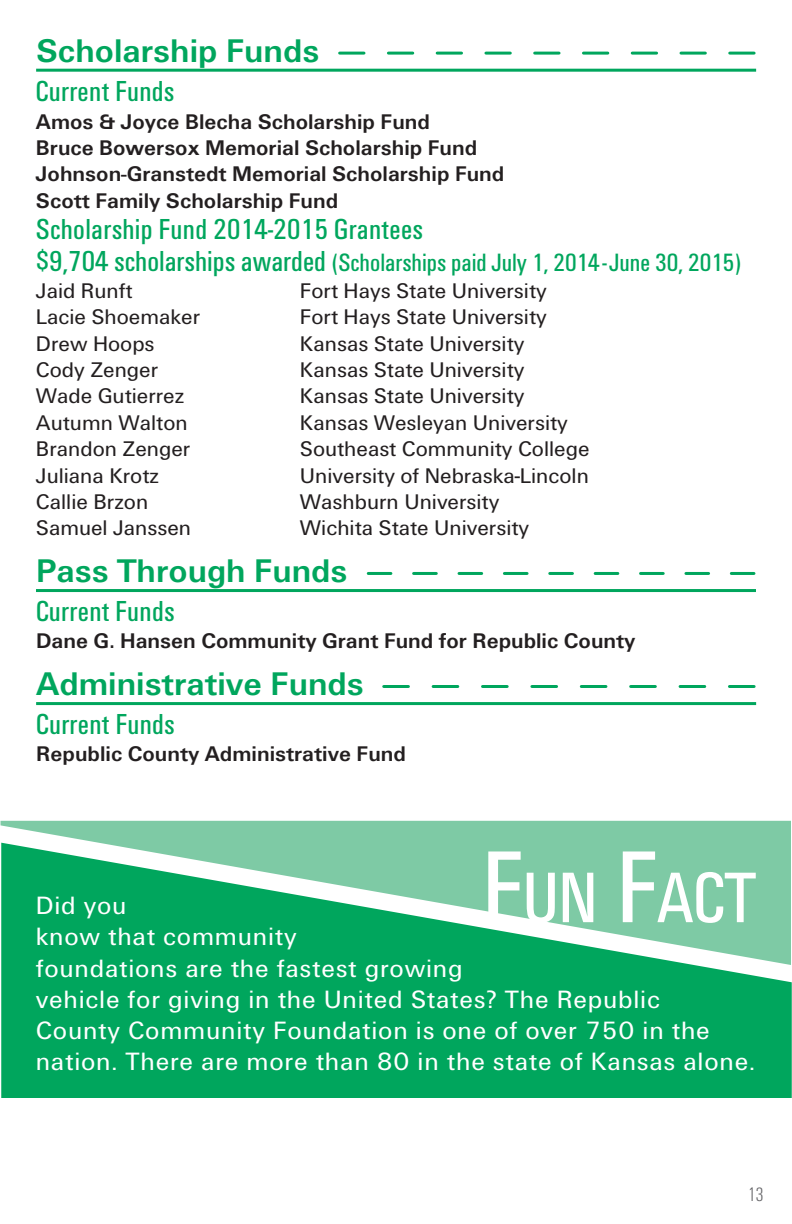
<style>
.page{position:relative;width:792px;height:1224px;background:#fff}
.page>*{position:absolute;margin:0;border:0;box-sizing:border-box;transform-origin:0 0}
.t1{font:74.2px "AHJ Unitus Cond";color:#fff}
.t2{font:700 34px "AHJ Unitus";color:#00a65d}
.t3{font:30px "AHJ Unitus Cond";letter-spacing:.01em;color:#00a65d}
.t4{font:26px/31.2px "AHJ Unitus";letter-spacing:.03em;color:#fff}
.t5{font:26px "AHJ Unitus Cond";color:#00a65d}
.t6{font:22px "AHJ Unitus";color:#231f20}
.t7{font:700 22px "AHJ Unitus";color:#231f20}
.t8{font:300 20px "AHJ Unitus Cond LH";color:#636366}
.s1{font-size:30px}
.s2{font-size:106px}
</style>
<div class="page">
<svg style="left:368px;top:572px;width:386px;height:3px"></svg>
<hr style="left:36px;top:589px;width:720px;height:3px;background:#00a65d">
<svg style="left:384px;top:685px;width:370px;height:3px"></svg>
<hr style="left:36px;top:702px;width:720px;height:3px;background:#00a65d">
<svg style="left:340px;top:52px;width:414px;height:3px"></svg>
<hr style="left:36px;top:69px;width:720px;height:3px;background:#00a65d">
<div style="left:1px;top:821px;width:790px;height:22px;background:#7ecaa5"></div>
<svg style="left:1px;top:843px;width:791px;height:255px;background:#2ab376"></svg>
<p class="t2" style="left:36px;top:31px;width:285px">Scholarship Funds</p>
<p class="t3" style="left:36px;top:75px;width:140px">Current Funds</p>
<p class="t7" style="left:36px;top:109px;width:396px">Amos &amp; Joyce Blecha Scholarship Fund</p>
<p class="t7" style="left:36px;top:135px;width:443px">Bruce Bowersox Memorial Scholarship Fund</p>
<p class="t7" style="left:36px;top:162px;width:470px">Johnson-Granstedt Memorial Scholarship Fund</p>
<p class="t7" style="left:36px;top:188px;width:304px">Scott Family Scholarship Fund</p>
<p class="t3" style="left:36px;top:213px;width:389px">Scholarship Fund 2014-2015 Grantees</p>
<p class="t5" style="left:36px;top:248px;width:707px"><span class="s1">$9,704 scholarships awarded</span> (Scholarships paid July 1, 2014-June 30, 2015)</p>
<p class="t6" style="left:36px;top:278px;width:98px">Jaid Runft</p>
<p class="t6" style="left:300px;top:278px;width:248px">Fort Hays State University</p>
<p class="t6" style="left:36px;top:305px;width:166px">Lacie Shoemaker</p>
<p class="t6" style="left:300px;top:305px;width:248px">Fort Hays State University</p>
<p class="t6" style="left:36px;top:331px;width:120px">Drew Hoops</p>
<p class="t6" style="left:300px;top:331px;width:226px">Kansas State University</p>
<p class="t6" style="left:36px;top:357px;width:124px">Cody Zenger</p>
<p class="t6" style="left:300px;top:357px;width:226px">Kansas State University</p>
<p class="t6" style="left:36px;top:384px;width:150px">Wade Gutierrez</p>
<p class="t6" style="left:300px;top:384px;width:226px">Kansas State University</p>
<p class="t6" style="left:36px;top:410px;width:153px">Autumn Walton</p>
<p class="t6" style="left:300px;top:410px;width:269px">Kansas Wesleyan University</p>
<p class="t6" style="left:36px;top:437px;width:156px">Brandon Zenger</p>
<p class="t6" style="left:300px;top:437px;width:291px">Southeast Community College</p>
<p class="t6" style="left:36px;top:463px;width:125px">Juliana Krotz</p>
<p class="t6" style="left:300px;top:463px;width:290px">University of Nebraska-Lincoln</p>
<p class="t6" style="left:36px;top:489px;width:114px">Callie Brzon</p>
<p class="t6" style="left:300px;top:489px;width:201px">Washburn University</p>
<p class="t6" style="left:36px;top:516px;width:157px">Samuel Janssen</p>
<p class="t6" style="left:300px;top:516px;width:231px">Wichita State University</p>
<p class="t2" style="left:36px;top:552px;width:313px">Pass Through Funds</p>
<p class="t3" style="left:36px;top:594px;width:140px">Current Funds</p>
<p class="t7" style="left:36px;top:628px;width:601px">Dane G. Hansen Community Grant Fund for Republic County</p>
<p class="t2" style="left:36px;top:665px;width:329px">Administrative Funds</p>
<p class="t3" style="left:36px;top:707px;width:140px">Current Funds</p>
<p class="t7" style="left:36px;top:742px;width:371px">Republic County Administrative Fund</p>
<p class="t1" style="left:483px;top:856px;width:275px"><span class="s2">F</span>UN <span class="s2">F</span>ACT</p>
<p class="t4" style="left:36px;top:890px;width:721px">Did you<br>know that community<br>foundations are the fastest growing<br>vehicle for giving in the United States? The Republic<br>County Community Foundation is one of over 750 in the nation. There are more than 80 in the state of Kansas alone.</p>
<p class="t8" style="left:748px;top:1184px;width:17px">13</p>
</div>
